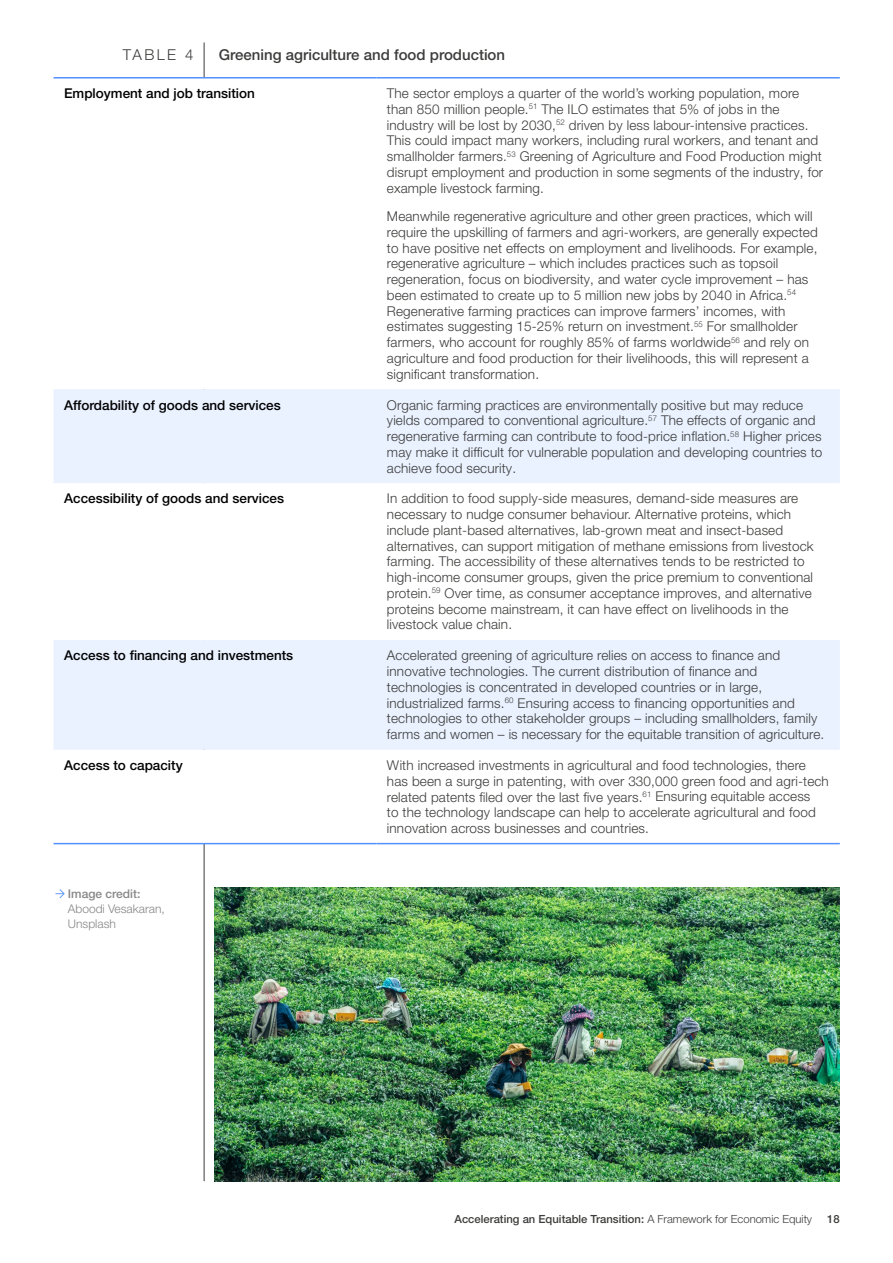
<style>
.page{position:relative;width:893px;height:1263px;background:#fff}
.page>*{position:absolute;margin:0;border:0;box-sizing:border-box;transform-origin:0 0}
.t1{font:500 15px "Helvetica Neue LT Pro";color:#3c3c3b}
.t2{font:300 15px "Helvetica Neue LT Pro";letter-spacing:.16em;color:#3c3c3b}
.t3{font:300 13.5px/15.8px "Helvetica Neue LT Pro";letter-spacing:.01em;color:#3c3c3b}
.t4{font:500 13.5px "Helvetica Neue LT Pro";color:#000}
.t5{font:300 12px/15px "Helvetica Neue LT Pro";color:#878787}
.t6{font:500 12px "Helvetica Neue LT Pro";color:#878787}
.t7{font:500 11.25px "Helvetica Neue LT Pro";color:#3c3c3b}
.s1{font-weight:300}
</style>
<div class="page">
<hr style="left:204px;top:42px;width:1px;height:1139px;background:#3c3c3b">
<svg style="left:54px;top:389px;width:786px;height:361px;fill:#eaf2ff"></svg>
<hr style="left:54px;top:77px;width:322px;height:2px;background:#5291ff">
<hr style="left:376px;top:77px;width:464px;height:2px;background:#5291ff">
<hr style="left:54px;top:843px;width:322px;height:1px;background:#5291ff">
<hr style="left:376px;top:843px;width:464px;height:1px;background:#5291ff">
<svg style="left:55px;top:889px;width:10px;height:9px"></svg>
<img style="left:215px;top:888px;width:625px;height:293px">
<p class="t2" style="left:123px;top:45px;width:72px">TABLE 4</p>
<p class="t1" style="left:219px;top:45px;width:288px">Greening agriculture and food production</p>
<p class="t4" style="left:64px;top:85px;width:192px">Employment and job transition</p>
<p class="t3" style="left:387px;top:85px;width:438px">The sector employs a quarter of the world’s working population, more than 850 million people.<sup>51</sup> The ILO estimates that 5% of jobs in the industry will be lost by 2030,<sup>52</sup> driven by less labour-intensive practices.<br>This could impact many workers, including rural workers, and tenant and smallholder farmers.<sup>53</sup> Greening of Agriculture and Food Production might disrupt employment and production in some segments of the industry, for example livestock farming.</p>
<p class="t3" style="left:387px;top:208px;width:432px">Meanwhile regenerative agriculture and other green practices, which will require the upskilling of farmers and agri-workers, are generally expected to have positive net effects on employment and livelihoods. For example, regenerative agriculture – which includes practices such as topsoil regeneration, focus on biodiversity, and water cycle improvement – has been estimated to create up to 5 million new jobs by 2040 in Africa.<sup>54<br></sup>Regenerative farming practices can improve farmers’ incomes, with estimates suggesting 15-25% return on investment.<sup>55</sup> For smallholder farmers, who account for roughly 85% of farms worldwide<sup>56</sup> and rely on agriculture and food production for their livelihoods, this will represent a significant transformation.</p>
<p class="t4" style="left:64px;top:397px;width:218px">Affordability of goods and services</p>
<p class="t3" style="left:387px;top:396px;width:437px">Organic farming practices are environmentally positive but may reduce yields compared to conventional agriculture.<sup>57</sup> The effects of organic and regenerative farming can contribute to food-price inflation.<sup>58</sup> Higher prices may make it difficult for vulnerable population and developing countries to achieve food security.</p>
<p class="t4" style="left:64px;top:490px;width:221px">Accessibility of goods and services</p>
<p class="t3" style="left:387px;top:490px;width:428px">In addition to food supply-side measures, demand-side measures are necessary to nudge consumer behaviour. Alternative proteins, which include plant-based alternatives, lab-grown meat and insect-based alternatives, can support mitigation of methane emissions from livestock farming. The accessibility of these alternatives tends to be restricted to high-income consumer groups, given the price premium to conventional protein.<sup>59</sup> Over time, as consumer acceptance improves, and alternative proteins become mainstream, it can have effect on livelihoods in the livestock value chain.</p>
<p class="t4" style="left:64px;top:647px;width:231px">Access to financing and investments</p>
<p class="t3" style="left:387px;top:647px;width:439px">Accelerated greening of agriculture relies on access to finance and innovative technologies. The current distribution of finance and technologies is concentrated in developed countries or in large, industrialized farms.<sup>60</sup> Ensuring access to financing opportunities and technologies to other stakeholder groups – including smallholders, family farms and women – is necessary for the equitable transition of agriculture.</p>
<p class="t4" style="left:64px;top:757px;width:120px">Access to capacity</p>
<p class="t3" style="left:387px;top:757px;width:443px">With increased investments in agricultural and food technologies, there has been a surge in patenting, with over 330,000 green food and agri-tech related patents filed over the last five years.<sup>61</sup> Ensuring equitable access<br>to the technology landscape can help to accelerate agricultural and food innovation across businesses and countries.</p>
<p class="t6" style="left:68px;top:887px;width:74px">Image credit:</p>
<p class="t5" style="left:68px;top:901px;width:98px">Aboodi Vesakaran,<br>Unsplash</p>
<p class="t7" style="left:454px;top:1212px;width:359px">Accelerating an Equitable Transition: <span class="s1">A Framework for Economic Equity</span></p>
<p class="t7" style="left:827px;top:1212px;width:14px">18</p>
</div>
